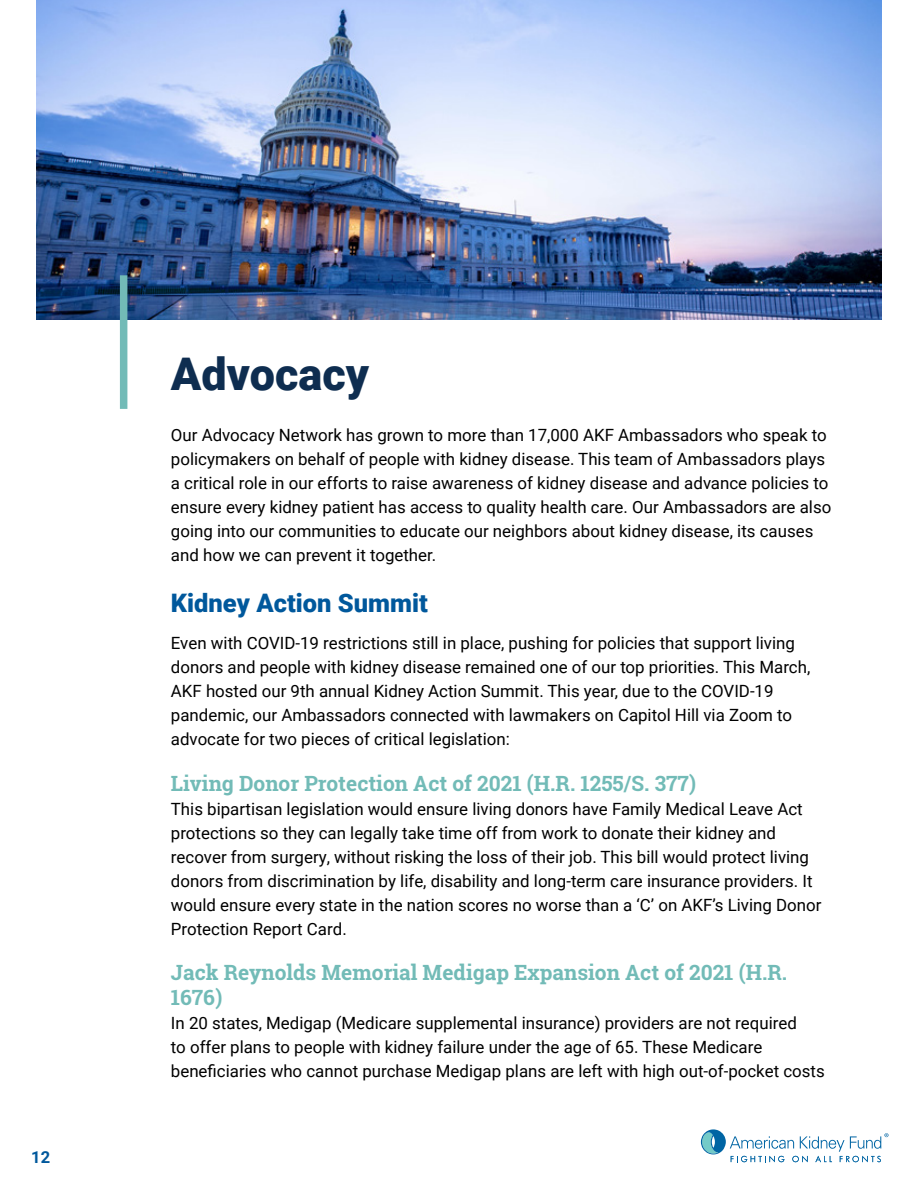
<style>
.page{position:relative;width:918px;height:1188px;background:#fff}
.page>*{position:absolute;margin:0;border:0;box-sizing:border-box;transform-origin:0 0}
.t1{font:900 45px "Roboto";color:#0e2d50}
.t2{font:900 25.5px "Roboto";color:#00589c}
.t3{font:700 21px/25.2px "Roboto Slab";color:#72bbb7}
.t4{font:16.8px/24px "Roboto";color:#000}
.t5{font:700 16.5px "Roboto";color:#00589c}
</style>
<div class="page">
<svg style="left:701px;top:1129px;width:188px;height:33px"></svg>
<img style="left:37px;top:0;width:844px;height:319px">
<div style="left:120px;top:275px;width:7px;height:134px;background:#72bbb7"></div>
<p class="t5" style="left:31px;top:1145px;width:20px">12</p>
<h1 class="t1" style="left:171px;top:342px;width:200px">Advocacy</h1>
<p class="t4" style="left:171px;top:422px;width:662px">Our Advocacy Network has grown to more than 17,000 AKF Ambassadors who speak to policymakers on behalf of people with kidney disease. This team of Ambassadors plays a critical role in our efforts to raise awareness of kidney disease and advance policies to ensure every kidney patient has access to quality health care. Our Ambassadors are also going into our communities to educate our neighbors about kidney disease, its causes and how we can prevent it together.</p>
<h2 class="t2" style="left:171px;top:585px;width:258px">Kidney Action Summit</h2>
<p class="t4" style="left:171px;top:631px;width:641px">Even with COVID-19 restrictions still in place, pushing for policies that support living donors and people with kidney disease remained one of our top priorities. This March, AKF hosted our 9th annual Kidney Action Summit. This year, due to the COVID-19 pandemic, our Ambassadors connected with lawmakers on Capitol Hill via Zoom to advocate for two pieces of critical legislation:</p>
<p class="t3" style="left:171px;top:770px;width:527px">Living Donor Protection Act of 2021 (H.R. 1255/S. 377)</p>
<p class="t4" style="left:171px;top:796px;width:652px">This bipartisan legislation would ensure living donors have Family Medical Leave Act protections so they can legally take time off from work to donate their kidney and recover from surgery, without risking the loss of their job. This bill would protect living donors from discrimination by life, disability and long-term care insurance providers. It would ensure every state in the nation scores no worse than a ‘C’ on AKF’s Living Donor Protection Report Card.</p>
<p class="t3" style="left:171px;top:960px;width:618px">Jack Reynolds Memorial Medigap Expansion Act of 2021 (H.R.<br>1676)</p>
<p class="t4" style="left:171px;top:1011px;width:655px">In 20 states, Medigap (Medicare supplemental insurance) providers are not required<br>to offer plans to people with kidney failure under the age of 65. These Medicare beneficiaries who cannot purchase Medigap plans are left with high out-of-pocket costs</p>
</div>
